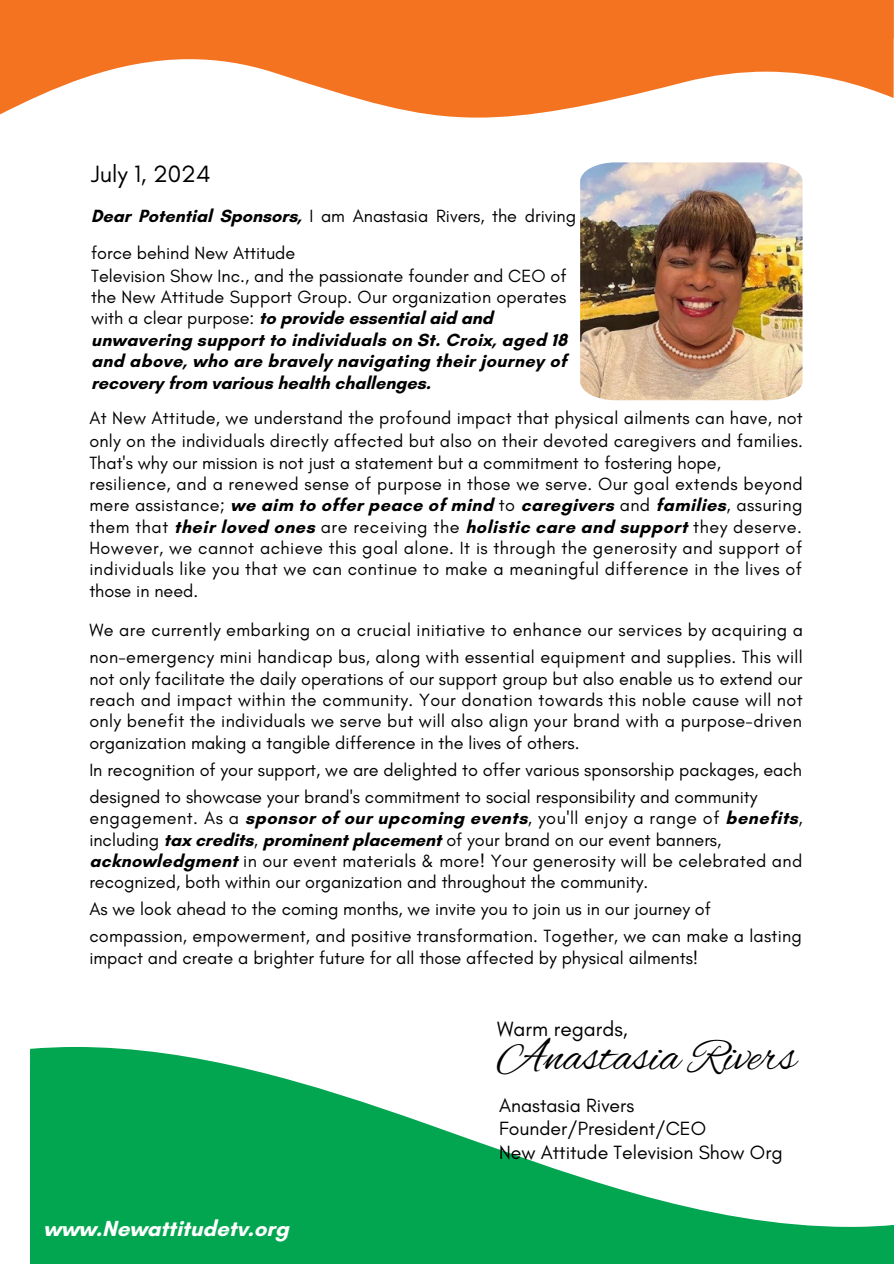
<style>
.page{position:relative;width:894px;height:1264px;background:#fff}
.page>*{position:absolute;margin:0;border:0;box-sizing:border-box;transform-origin:0 0}
.t1{font:46.8px "Alex Brush";color:#000}
.t2{font:24px "Glacial Indifference";color:#000}
.t3{font:700 22.2px "Glacial Indifference";color:#fff}
.t4{font:21px "Glacial Indifference";color:#000}
.t5{font:19.5px "Glacial Indifference";color:#000}
.t6{font:18px/37.2px "Glacial Indifference";letter-spacing:.015em;color:#000}
.t7{font:700 18px "Glacial Indifference";letter-spacing:.02em;color:#000}
.t8{font:700 18px "Glacial Indifference";color:#000}
.s1{font-weight:700}
.s2{font-weight:400}
</style>
<div class="page">
<svg style="left:0;top:112px;width:546px;height:6px"></svg>
<svg style="left:0;top:0;width:893px;height:112px;fill:#f37321"></svg>
<svg style="left:0;top:0;width:664px;height:92px;background:#f48037"></svg>
<svg style="left:30px;top:1047px;width:204px;height:19px;fill:#02a650"></svg>
<svg style="left:30px;top:1066px;width:863px;height:197px"></svg>
<svg style="left:30px;top:1140px;width:863px;height:118px;fill:#02a650"></svg>
<img style="left:580px;top:162px;width:222px;height:238px">
<p class="t2" style="left:91px;top:159px;width:121px">July 1, 2024</p>
<p class="t6" style="left:91px;top:197px;width:486px"><span class="s1">Dear Potential Sponsors,</span> I am Anastasia Rivers, the driving force behind New Attitude</p>
<p class="t6" style="left:91px;top:257px;width:477px">Television Show Inc., and the passionate founder and CEO of</p>
<p class="t6" style="left:91px;top:278px;width:477px">the New Attitude Support Group. Our organization operates</p>
<p class="t8" style="left:91px;top:307px;width:403px"><span class="s2">with a clear purpose:</span> to provide essential aid and</p>
<p class="t7" style="left:91px;top:329px;width:477px">unwavering support to individuals on St. Croix, aged 18</p>
<p class="t7" style="left:91px;top:350px;width:477px">and above, who are bravely navigating their journey of</p>
<p class="t8" style="left:91px;top:371px;width:341px">recovery from various health challenges.</p>
<p class="t6" style="left:89px;top:398px;width:714px">At New Attitude, we understand the profound impact that physical ailments can have, not</p>
<p class="t6" style="left:89px;top:422px;width:715px">only on the individuals directly affected but also on their devoted caregivers and families.</p>
<p class="t6" style="left:89px;top:443px;width:633px">That's why our mission is not just a statement but a commitment to fostering hope,</p>
<p class="t6" style="left:89px;top:465px;width:714px">resilience, and a renewed sense of purpose in those we serve. Our goal extends beyond</p>
<p class="t7" style="left:89px;top:494px;width:714px"><span class="s2">mere assistance;</span> we aim to offer peace of mind <span class="s2">to</span> caregivers <span class="s2">and</span> families<span class="s2">, assuring</span></p>
<p class="t7" style="left:89px;top:515px;width:714px"><span class="s2">them that</span> their loved ones <span class="s2">are receiving the</span> holistic care and support <span class="s2">they deserve.</span></p>
<p class="t6" style="left:89px;top:529px;width:714px">However, we cannot achieve this goal alone. It is through the generosity and support of</p>
<p class="t6" style="left:89px;top:550px;width:713px">individuals like you that we can continue to make a meaningful difference in the lives of</p>
<p class="t6" style="left:89px;top:572px;width:110px">those in need.</p>
<p class="t6" style="left:89px;top:611px;width:715px">We are currently embarking on a crucial initiative to enhance our services by acquiring a</p>
<p class="t6" style="left:89px;top:638px;width:714px">non-emergency mini handicap bus, along with essential equipment and supplies. This will</p>
<p class="t6" style="left:89px;top:659px;width:714px">not only facilitate the daily operations of our support group but also enable us to extend our</p>
<p class="t6" style="left:89px;top:681px;width:714px">reach and impact within the community. Your donation towards this noble cause will not</p>
<p class="t6" style="left:89px;top:702px;width:713px">only benefit the individuals we serve but will also align your brand with a purpose-driven</p>
<p class="t6" style="left:89px;top:724px;width:491px">organization making a tangible difference in the lives of others.</p>
<p class="t6" style="left:89px;top:751px;width:714px">In recognition of your support, we are delighted to offer various sponsorship packages, each</p>
<p class="t6" style="left:89px;top:778px;width:669px">designed to showcase your brand's commitment to social responsibility and community</p>
<p class="t6" style="left:89px;top:799px;width:714px">engagement. As a <span class="s1">sponsor of our upcoming events</span>, you'll enjoy a range of <span class="s1">benefits</span>,</p>
<p class="t6" style="left:89px;top:820px;width:633px">including <span class="s1">tax credits</span>, <span class="s1">prominent placement</span> of your brand on our event banners,</p>
<p class="t6" style="left:89px;top:842px;width:714px"><span class="s1">acknowledgment</span> in our event materials &amp; more! Your generosity will be celebrated and</p>
<p class="t6" style="left:89px;top:863px;width:560px">recognized, both within our organization and throughout the community.</p>
<p class="t6" style="left:89px;top:890px;width:623px">As we look ahead to the coming months, we invite you to join us in our journey of</p>
<p class="t6" style="left:89px;top:917px;width:713px">compassion, empowerment, and positive transformation. Together, we can make a lasting</p>
<p class="t6" style="left:89px;top:938px;width:610px">impact and create a brighter future for all those affected by physical ailments!</p>
<p class="t4" style="left:497px;top:1016px;width:132px">Warm regards,</p>
<p class="t1" style="left:497px;top:1030px;width:300px">Anastasia Rivers</p>
<h2 class="t3" style="left:44px;top:1214px;width:247px">www.Newattitudetv.org</h2>
<h1 class="t5" style="left:499px;top:1093px;width:136px">Anastasia Rivers</h1>
<p class="t5" style="left:499px;top:1116px;width:208px">Founder/President/CEO</p>
<p class="t5" style="left:499px;top:1140px;width:285px">New Attitude Television Show Org</p>
</div>
